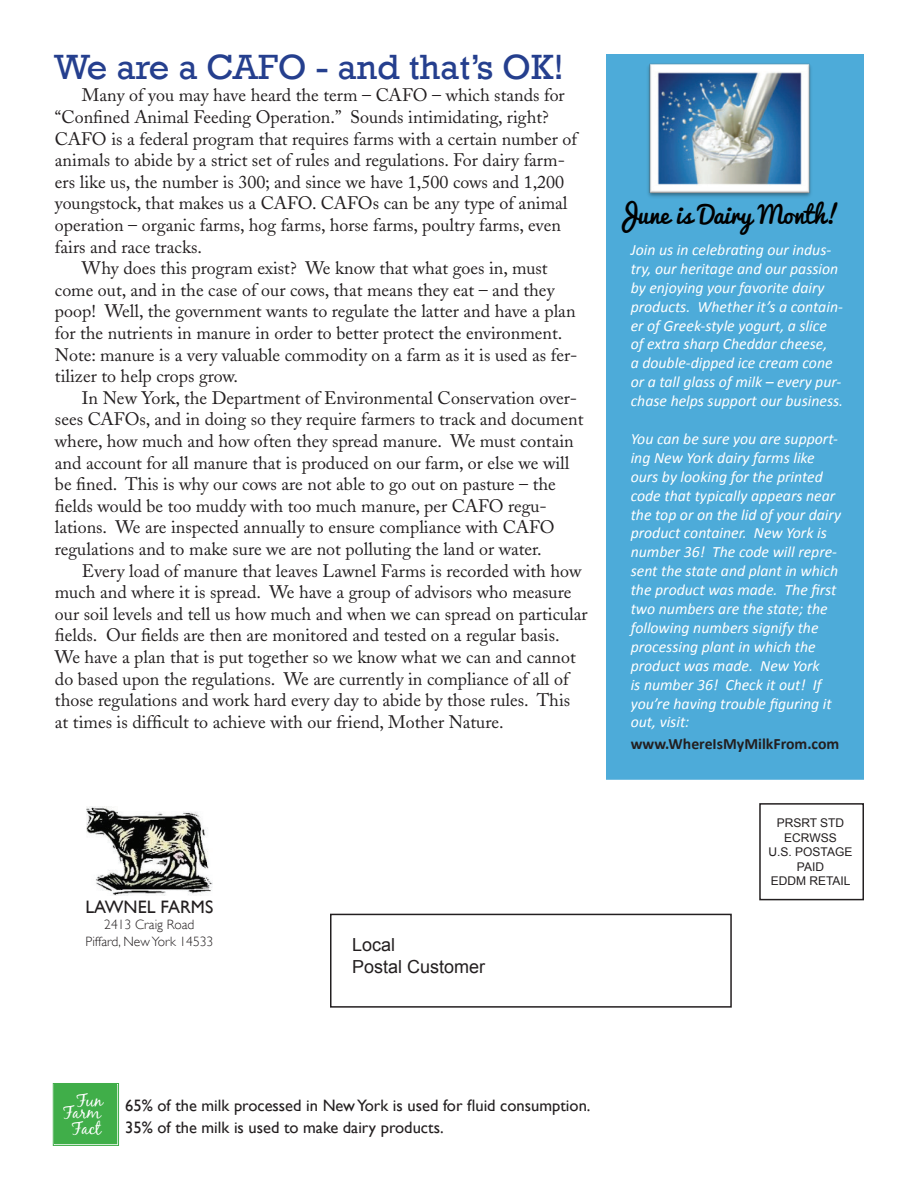
<style>
.page{position:relative;width:918px;height:1188px;background:#fff}
.page>*{position:absolute;margin:0;border:0;box-sizing:border-box;transform-origin:0 0}
.t1{font:36px "Rockwell";color:#253f8e}
.t2{font:24px "Pacifico";color:#000}
.t3{font:18px "Adobe Caslon";color:#231f20}
.t4{font:18px/21.6px "Arial";color:#231f20}
.t5{font:18px "Gill Sans";color:#231f20}
.t6{font:17.55px/16.2px "Black Jack";color:#fff;text-align:center}
.t7{font:16.5px/22.5px "Gill Sans";color:#231f20}
.t8{font:italic 15.75px/18.9px "Calibri";color:#fff}
.t9{font:700 15.75px "Calibri";color:#231f20}
.t10{font:300 13.5px/16.2px "Gill Sans";color:#231f20;text-align:center}
.t11{font:12px/14.4px "Arial";color:#231f20;text-align:center}
</style>
<div class="page">
<div style="left:606px;top:54px;width:258px;height:726px;background:#4dabd9"></div>
<svg style="left:53px;top:1083px;width:66px;height:63px"></svg>
<div style="left:55px;top:1085px;width:62px;height:59px;border:2px solid #40ae49"></div>
<div style="left:62px;top:1091px;width:48px;height:47px;background:#40ae49"></div>
<div style="left:61px;top:1090px;width:49px;height:49px;border:2px solid #40ae49"></div>
<div style="left:330px;top:914px;width:402px;height:94px;border:2px solid #231f20"></div>
<div style="left:759px;top:803px;width:105px;height:97px;border:2px solid #231f20"></div>
<img style="left:86px;top:807px;width:126px;height:89px">
<img style="left:648px;top:63px;width:163px;height:134px">
<h1 class="t1" style="left:54px;top:46px;width:512px">We are a CAFO - and that’s OK!</h1>
<p class="t3" style="left:82px;top:85px;width:484px">Many of you may have heard the term – CAFO – which stands for</p>
<p class="t3" style="left:55px;top:106px;width:495px">“Confined Animal Feeding Operation.” Sounds intimidating, right?</p>
<p class="t3" style="left:55px;top:128px;width:524px">CAFO is a federal program that requires farms with a certain number of</p>
<p class="t3" style="left:55px;top:149px;width:512px">animals to abide by a strict set of rules and regulations. For dairy farm-</p>
<p class="t3" style="left:55px;top:171px;width:511px">ers like us, the number is 300; and since we have 1,500 cows and 1,200</p>
<p class="t3" style="left:55px;top:193px;width:514px">youngstock, that makes us a CAFO. CAFOs can be any type of animal</p>
<p class="t3" style="left:55px;top:214px;width:508px">operation – organic farms, hog farms, horse farms, poultry farms, even</p>
<p class="t3" style="left:55px;top:236px;width:149px">fairs and race tracks.</p>
<p class="t3" style="left:82px;top:257px;width:467px">Why does this program exist? We know that what goes in, must</p>
<p class="t3" style="left:55px;top:279px;width:501px">come out, and in the case of our cows, that means they eat – and they</p>
<p class="t3" style="left:55px;top:301px;width:522px">poop! Well, the government wants to regulate the latter and have a plan</p>
<p class="t3" style="left:55px;top:322px;width:509px">for the nutrients in manure in order to better protect the environment.</p>
<p class="t3" style="left:55px;top:344px;width:524px">Note: manure is a very valuable commodity on a farm as it is used as fer-</p>
<p class="t3" style="left:55px;top:365px;width:185px">tilizer to help crops grow.</p>
<p class="t3" style="left:82px;top:387px;width:497px">In New York, the Department of Environmental Conservation over-</p>
<p class="t3" style="left:55px;top:409px;width:530px">sees CAFOs, and in doing so they require farmers to track and document</p>
<p class="t3" style="left:55px;top:430px;width:520px">where, how much and how often they spread manure. We must contain</p>
<p class="t3" style="left:55px;top:452px;width:516px">and account for all manure that is produced on our farm, or else we will</p>
<p class="t3" style="left:55px;top:473px;width:502px">be fined. This is why our cows are not able to go out on pasture – the</p>
<p class="t3" style="left:55px;top:495px;width:493px">fields would be too muddy with too much manure, per CAFO regu-</p>
<p class="t3" style="left:55px;top:517px;width:501px">lations. We are inspected annually to ensure compliance with CAFO</p>
<p class="t3" style="left:55px;top:538px;width:488px">regulations and to make sure we are not polluting the land or water.</p>
<p class="t3" style="left:82px;top:560px;width:501px">Every load of manure that leaves Lawnel Farms is recorded with how</p>
<p class="t3" style="left:55px;top:581px;width:518px">much and where it is spread. We have a group of advisors who measure</p>
<p class="t3" style="left:55px;top:603px;width:534px">our soil levels and tell us how much and when we can spread on particular</p>
<p class="t3" style="left:55px;top:625px;width:506px">fields. Our fields are then are monitored and tested on a regular basis.</p>
<p class="t3" style="left:55px;top:646px;width:522px">We have a plan that is put together so we know what we can and cannot</p>
<p class="t3" style="left:55px;top:668px;width:515px">do based upon the regulations. We are currently in compliance of all of</p>
<p class="t3" style="left:55px;top:689px;width:517px">those regulations and work hard every day to abide by those rules. This</p>
<p class="t3" style="left:55px;top:711px;width:450px">at times is difficult to achieve with our friend, Mother Nature.</p>
<p class="t5" style="left:86px;top:896px;width:128px">LAWNEL FARMS</p>
<p class="t10" style="left:85px;top:917px;width:129px">2413 Craig Road<br>Piffard, New York 14533</p>
<p class="t4" style="left:352px;top:934px;width:135px">Local<br>Postal Customer</p>
<h2 class="t2" style="left:615px;top:202px;width:226px">June is Dairy Month!</h2>
<p class="t8" style="left:631px;top:240px;width:214px">Join us in celebrating our indus&shy;try, our heritage and our passion by enjoying your favorite dairy products. Whether it’s a contain&shy;er of Greek-style yogurt, a slice of extra sharp Cheddar cheese,<br>a double-dipped ice cream cone or a tall glass of milk – every pur&shy;chase helps support our business.</p>
<p class="t8" style="left:631px;top:429px;width:212px">You can be sure you are support&shy;ing New York dairy farms like ours by looking for the printed code that typically appears near the top or on the lid of your dairy product container. New York is number 36! The code will repre&shy;sent the state and plant in which the product was made. The first two numbers are the state; the following numbers signify the processing plant in which the product was made. New York<br>is number 36! Check it out! If you’re having trouble figuring it out, visit:</p>
<p class="t9" style="left:631px;top:734px;width:210px">www.WhereIsMyMilkFrom.com</p>
<p class="t11" style="left:769px;top:816px;width:85px">PRSRT STD<br>ECRWSS<br>U.S. POSTAGE<br>PAID<br>EDDM RETAIL</p>
<p class="t6" style="left:76px;top:1092px;width:28px">Fun</p>
<p class="t6" style="left:63px;top:1104px;width:40px">Farm<br>Fact</p>
<p class="t7" style="left:125px;top:1094px;width:467px">65% of the milk processed in New York is used for fluid consumption.<br>35% of the milk is used to make dairy products.</p>
</div>
